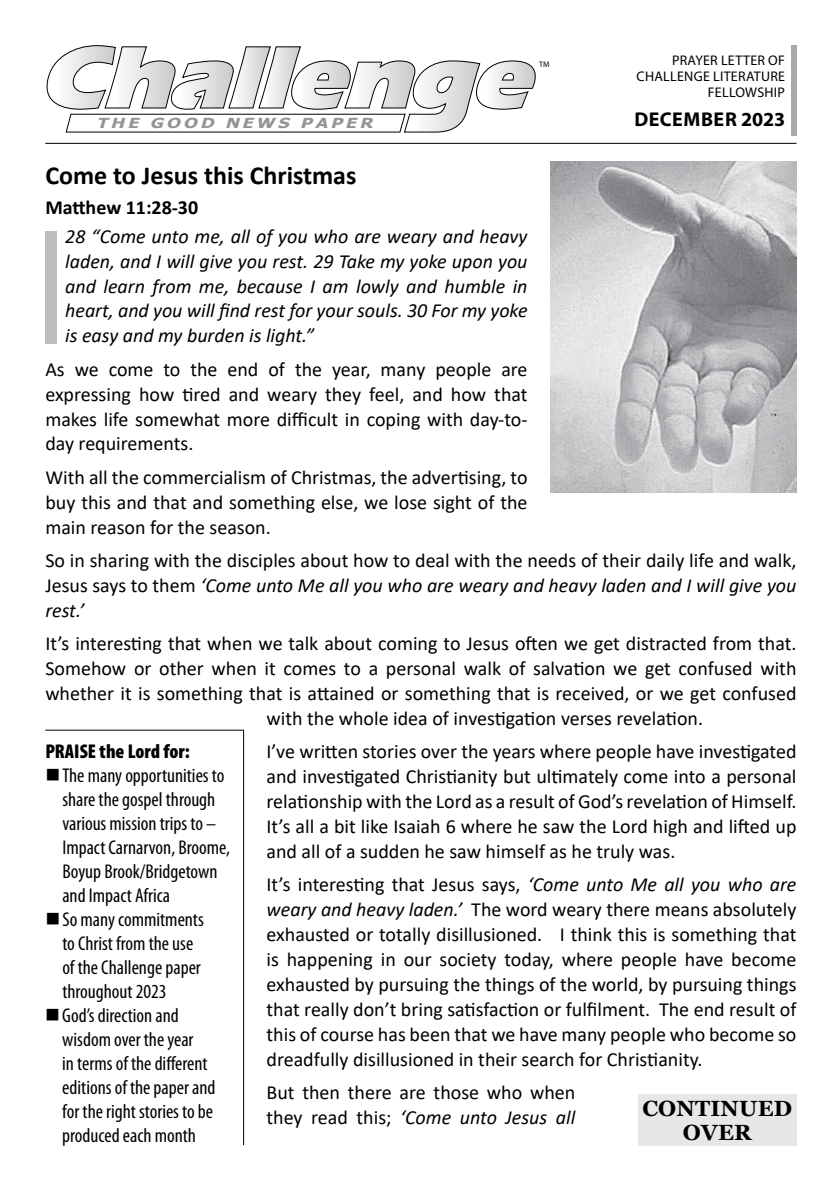
<style>
.page{position:relative;width:840px;height:1190px;background:#fff}
.page>*{position:absolute;margin:0;border:0;box-sizing:border-box;transform-origin:0 0}
.t1{font:700 26px "Calibri";color:#000}
.t2{font:700 22px/25px "Georgia";letter-spacing:.01em;color:#000;text-align:center}
.t3{font:20px/24.8px "Calibri";color:#000;text-align:justify}
.t4{font:condensed 20px/24px "Myriad Pro";color:#000}
.t5{font:italic 20px/24.8px "Calibri";color:#000;text-align:justify}
.t6{font:900 condensed 20px "Myriad Pro";color:#000}
.t7{font:700 20px "Calibri";color:#000}
.t8{font:700 20px "Myriad Pro";letter-spacing:.025em;color:#000}
.t9{font:14px/16px "Myriad Pro";letter-spacing:.02em;color:#000;text-align:right}
.t10{font:italic 13.8px "Tahoma Bold SC850";color:#939598;scale:1.29 1}
.t11{font:8px "Myriad Pro Regular SC850";color:#000}
.s1{font-family:"Myriad Pro Bold SC850";font-weight:400}
.s2{font-style:italic}
</style>
<div class="page">
<hr style="left:243px;top:730px;width:1px;height:415px;background:#000">
<hr style="left:45px;top:143px;width:752px;height:1px;background:#000">
<div style="left:791px;top:45px;width:6px;height:90px;background:#a7a9ac"></div>
<svg style="left:46px;top:45px;width:490px;height:88px"></svg>
<div style="left:638px;top:1094px;width:159px;height:51px;background:#e6e7e8"></div>
<hr style="left:45px;top:730px;width:199px;height:1px;background:#000">
<div style="left:45px;top:231px;width:12px;height:113px;background:#bcbec0"></div>
<img style="left:550px;top:161px;width:247px;height:332px">
<p class="t11" style="left:539px;top:59px;width:12px">TM</p>
<p class="t9" style="left:637px;top:52px;width:150px">PRAYER LETTER OF<br>CHALLENGE LITERATURE<br>FELLOWSHIP</p>
<p class="t10" style="left:97px;top:113px;width:220px">THE GOOD NEWS PAPER</p>
<p class="t8" style="left:634px;top:107px;width:152px">DECEMBER <span class="s1">2023</span></p>
<h1 class="t1" style="left:45px;top:157px;width:313px">Come to Jesus this Christmas</h1>
<p class="t7" style="left:45px;top:194px;width:154px">Matthew 11:28-30</p>
<p class="t5" style="left:65px;top:223px;width:464px">28 “Come unto me, all of you who are weary and heavy laden, and I will give you rest. 29 Take my yoke upon you and learn from me, because I am lowly and humble in heart, and you will find rest for your souls. 30 For my yoke is easy and my burden is light.”</p>
<p class="t3" style="left:45px;top:356px;width:484px">As we come to the end of the year, many people are expressing how tired and weary they feel, and how that makes life somewhat more difficult in coping with day-to&shy;day requirements.</p>
<p class="t3" style="left:45px;top:464px;width:484px">With all the commercialism of Christmas, the advertising, to buy this and that and something else, we lose sight of the main reason for the season.</p>
<p class="t3" style="left:45px;top:548px;width:753px">So in sharing with the disciples about how to deal with the needs of their daily life and walk, Jesus says to them <span class="s2">‘Come unto Me all you who are weary and heavy laden and I will give you rest.’</span></p>
<p class="t3" style="left:45px;top:631px;width:753px">It’s interesting that when we talk about coming to Jesus often we get distracted from that.</p>
<p class="t3" style="left:45px;top:656px;width:753px">Somehow or other when it comes to a personal walk of salvation we get confused with</p>
<p class="t3" style="left:45px;top:681px;width:753px">whether it is something that is attained or something that is received, or we get confused</p>
<p class="t3" style="left:267px;top:705px;width:438px">with the whole idea of investigation verses revelation.</p>
<p class="t3" style="left:267px;top:739px;width:531px">I’ve written stories over the years where people have investigated and investigated Christianity but ultimately come into a personal relationship with the Lord as a result of God’s revelation of Himself.<br>It’s all a bit like Isaiah 6 where he saw the Lord high and lifted up and all of a sudden he saw himself as he truly was.</p>
<p class="t3" style="left:267px;top:872px;width:531px">It’s interesting that Jesus says, <span class="s2">‘Come unto Me all you who are weary and heavy laden.’</span> The word weary there means absolutely exhausted or totally disillusioned. I think this is something that is happening in our society today, where people have become exhausted by pursuing the things of the world, by pursuing things that really don’t bring satisfaction or fulfilment. The end result of this of course has been that we have many people who become so dreadfully disillusioned in their search for Christianity.</p>
<p class="t3" style="left:267px;top:1079px;width:310px">But then there are those who when they read this; <span class="s2">‘Come unto Jesus all</span></p>
<p class="t6" style="left:45px;top:738px;width:146px">PRAISE the Lord for:</p>
<p class="t4" style="left:62px;top:763px;width:169px">The many opportunities to share the gospel through various mission trips to –<br>Impact Carnarvon, Broome,<br>Boyup Brook/Bridgetown and Impact Africa<br>So many commitments<br>to Christ from the use<br>of the Challenge paper throughout 2023<br>God’s direction and wisdom over the year<br>in terms of the different editions of the paper and for the right stories to be produced each month</p>
<p class="t2" style="left:642px;top:1095px;width:151px">CONTINUED<br>OVER</p>
</div>
